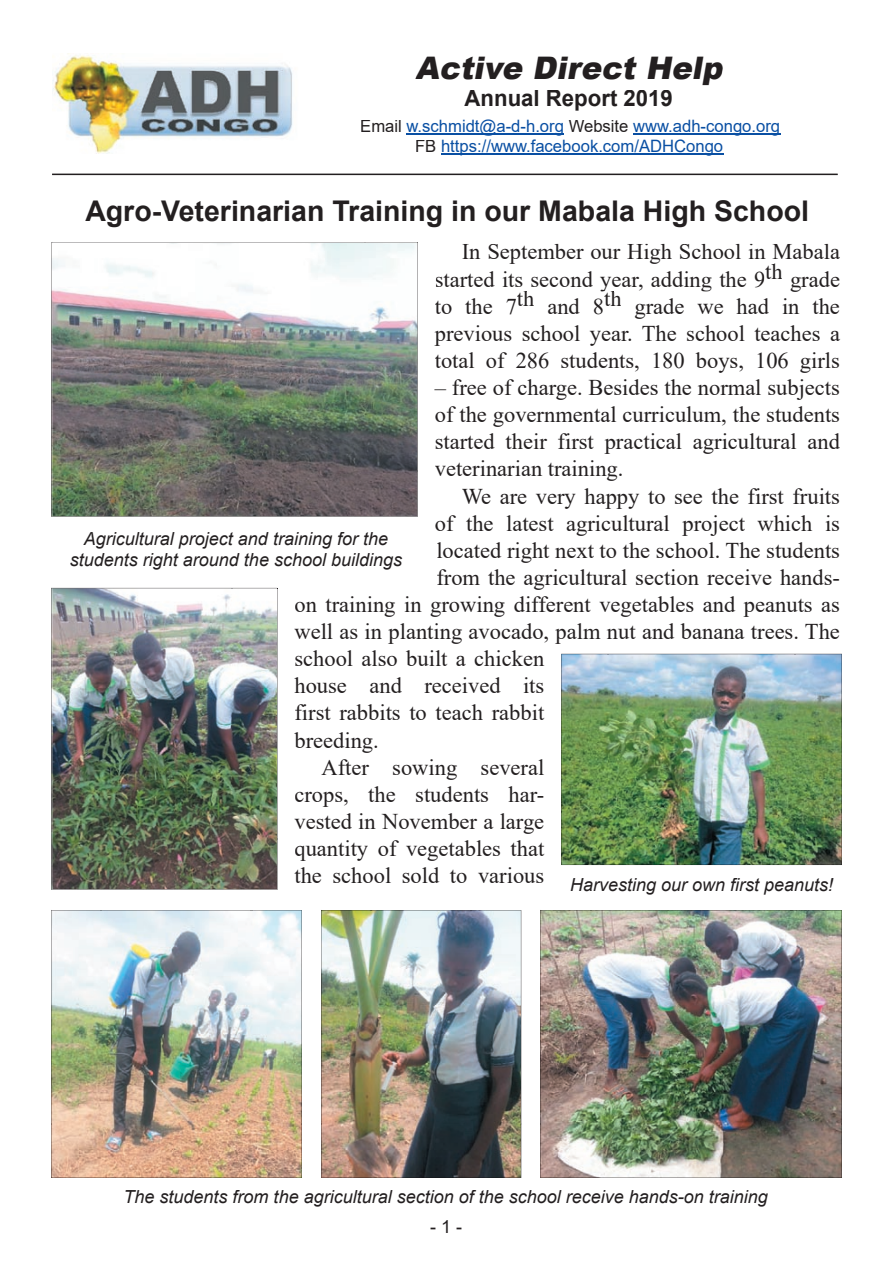
<style>
.page{position:relative;width:893px;height:1263px;background:#fff}
.page>*{position:absolute;margin:0;border:0;box-sizing:border-box;transform-origin:0 0}
.t1{font:italic 900 31.5px "Arial";color:#231f20}
.t2{font:700 28.5px "Arial";color:#231f20}
.t3{font:700 22.8px "Arial";color:#231f20}
.t4{font:22.5px/27.2px "Times New Roman";color:#231f20;text-align:justify}
.t5{font:italic 18px/21px "Arial";color:#231f20;text-align:center}
.t6{font:18px "Arial";color:#231f20}
.t7{font:17.1px/20.1px "Arial";color:#094fa3;text-align:center}
.s1{color:#231f20}
</style>
<div class="page">
<img style="left:52px;top:53px;width:241px;height:101px">
<svg style="left:52px;top:174px;width:786px;height:1px"></svg>
<img style="left:52px;top:289px;width:366px;height:228px">
<img style="left:52px;top:470px;width:366px;height:46px">
<img style="left:365px;top:265px;width:53px;height:206px">
<hr style="left:406px;top:133px;width:158px;height:2px;background:#094fa3">
<hr style="left:633px;top:133px;width:147px;height:2px;background:#094fa3">
<hr style="left:441px;top:154px;width:282px;height:1px;background:#094fa3">
<img style="left:609px;top:707px;width:186px;height:104px">
<img style="left:561px;top:811px;width:281px;height:54px">
<img style="left:561px;top:654px;width:48px;height:158px">
<img style="left:795px;top:654px;width:47px;height:158px">
<img style="left:608px;top:654px;width:188px;height:53px">
<svg style="left:52px;top:242px;width:724px;height:23px"></svg>
<img style="left:52px;top:639px;width:225px;height:251px">
<img style="left:51px;top:588px;width:2px;height:301px">
<img style="left:52px;top:839px;width:225px;height:50px">
<img style="left:232px;top:588px;width:45px;height:252px">
<img style="left:52px;top:588px;width:181px;height:51px">
<img style="left:591px;top:964px;width:200px;height:160px">
<img style="left:540px;top:1124px;width:302px;height:54px">
<img style="left:540px;top:910px;width:51px;height:215px">
<img style="left:791px;top:910px;width:51px;height:215px">
<img style="left:590px;top:910px;width:202px;height:54px">
<img style="left:102px;top:964px;width:149px;height:160px">
<img style="left:51px;top:1124px;width:251px;height:54px">
<img style="left:51px;top:910px;width:51px;height:215px">
<img style="left:251px;top:910px;width:51px;height:215px">
<img style="left:101px;top:910px;width:151px;height:54px">
<img style="left:372px;top:964px;width:99px;height:160px">
<img style="left:321px;top:1124px;width:200px;height:54px">
<img style="left:321px;top:910px;width:51px;height:215px">
<img style="left:471px;top:910px;width:50px;height:215px">
<img style="left:371px;top:910px;width:101px;height:54px">
<h1 class="t1" style="left:415px;top:45px;width:316px">Active Direct Help</h1>
<p class="t3" style="left:464px;top:82px;width:210px">Annual Report 2019</p>
<p class="t7" style="left:360px;top:116px;width:421px"><span class="s1">Email</span> w.schmidt@a-d-h.org <span class="s1">Website</span> www.adh-congo.org<br><span class="s1">FB</span> https://www.facebook.com/ADHCongo</p>
<p class="t2" style="left:85px;top:191px;width:725px">Agro-Veterinarian Training in our Mabala High School</p>
<p class="t4" style="left:435px;top:238px;width:407px;text-indent:27px">In September our High School in Mabala started its second year, adding the 9th grade to the 7th</p>
<p class="t4" style="left:435px;top:292px;width:407px;text-indent:113px">and 8th grade we had in the previous school year. The school teaches a total of 286 students, 180 boys, 106 girls</p>
<p class="t4" style="left:435px;top:373px;width:407px">– free of charge. Besides the normal subjects of the governmental curriculum, the students started their first practical agricultural and veterinarian training.</p>
<p class="t4" style="left:462px;top:482px;width:380px">We are very happy to see the first fruits</p>
<p class="t4" style="left:435px;top:509px;width:407px">of the latest agricultural project which is</p>
<p class="t4" style="left:436px;top:536px;width:405px">located right next to the school. The students</p>
<p class="t4" style="left:436px;top:563px;width:405px">from the agricultural section receive hands-</p>
<p class="t4" style="left:294px;top:590px;width:547px">on training in growing different vegetables and peanuts as</p>
<p class="t4" style="left:294px;top:617px;width:547px">well as in planting avocado, palm nut and banana trees. The</p>
<p class="t4" style="left:294px;top:644px;width:251px">school also built a chicken</p>
<p class="t4" style="left:294px;top:671px;width:251px">house and received its</p>
<p class="t4" style="left:294px;top:699px;width:251px">first rabbits to teach rabbit</p>
<p class="t4" style="left:294px;top:726px;width:86px">breeding.</p>
<p class="t4" style="left:321px;top:753px;width:224px">After sowing several</p>
<p class="t4" style="left:294px;top:780px;width:251px">crops, the students har-</p>
<p class="t4" style="left:294px;top:807px;width:251px">vested in November a large</p>
<p class="t4" style="left:294px;top:834px;width:251px">quantity of vegetables that</p>
<p class="t4" style="left:294px;top:861px;width:251px">the school sold to various</p>
<p class="t5" style="left:70px;top:529px;width:334px">Agricultural project and training for the students right around the school buildings</p>
<p class="t5" style="left:570px;top:875px;width:265px">Harvesting our own first peanuts!</p>
<p class="t5" style="left:124px;top:1186px;width:646px">The students from the agricultural section of the school receive hands-on training</p>
<p class="t6" style="left:430px;top:1214px;width:34px">- 1 -</p>
</div>
